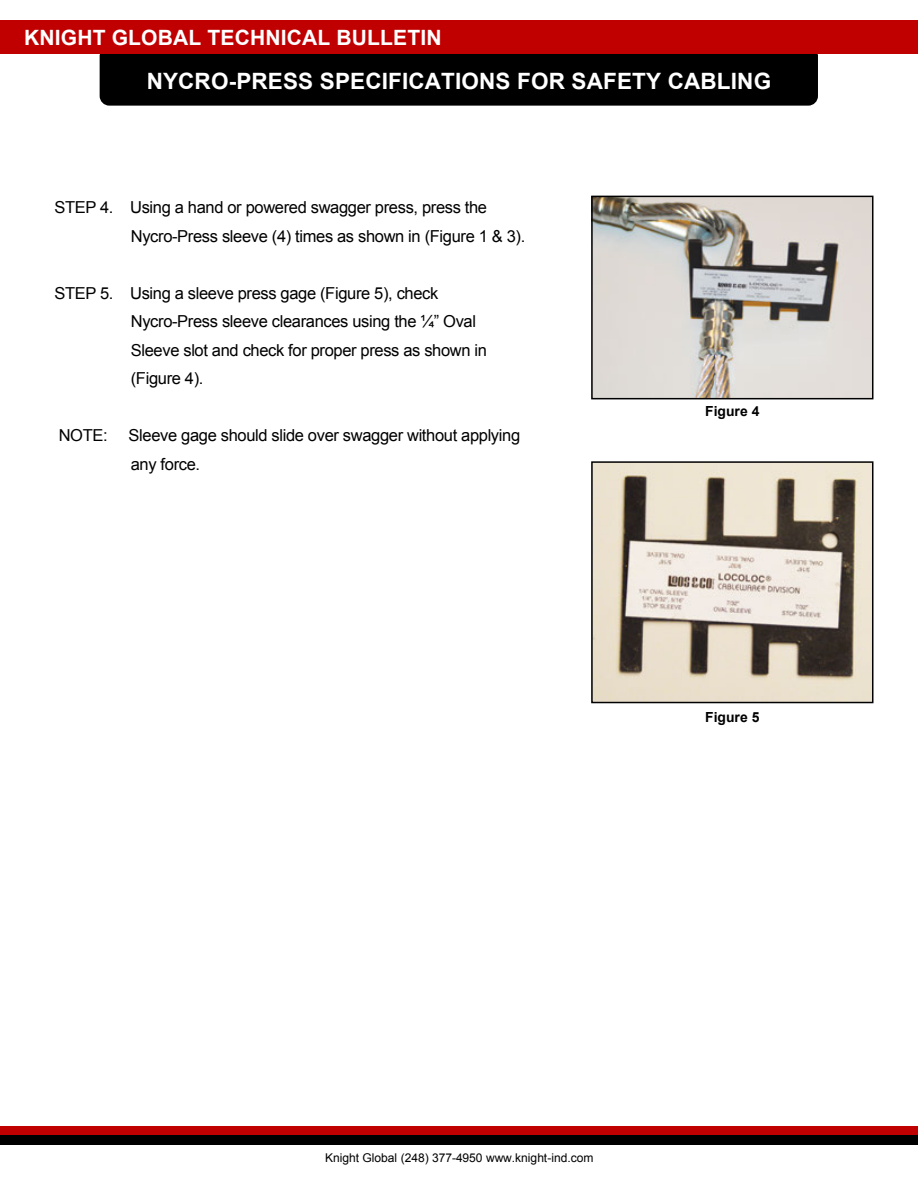
<style>
.page{position:relative;width:918px;height:1188px;background:#fff}
.page>*{position:absolute;margin:0;border:0;box-sizing:border-box;transform-origin:0 0}
.t1{font:700 22.5px "Arial";letter-spacing:.005em;color:#fff}
.t2{font:700 21px "Arial";letter-spacing:.005em;color:#fff}
.t3{font:16.5px/28.5px "Arial";letter-spacing:-.02em;color:#000}
.t4{font:700 13.95px "Arial";color:#000}
.t5{font:12px "Arial";letter-spacing:-.005em;color:#000}
</style>
<div class="page">
<div style="left:99px;top:54px;width:719px;height:52px;background:#000"></div>
<div style="left:0;top:20px;width:918px;height:34px;background:#c00000"></div>
<div style="left:0;top:1126px;width:918px;height:9px;background:#c00000"></div>
<div style="left:0;top:1135px;width:918px;height:10px;background:#000"></div>
<img style="left:594px;top:199px;width:276px;height:197px">
<div style="left:591px;top:196px;width:282px;height:203px;border:2px solid #000"></div>
<img style="left:594px;top:464px;width:276px;height:236px">
<div style="left:591px;top:461px;width:282px;height:242px;border:2px solid #000"></div>
<p class="t2" style="left:24px;top:23px;width:419px">KNIGHT GLOBAL TECHNICAL BULLETIN</p>
<h1 class="t1" style="left:147px;top:66px;width:626px">NYCRO-PRESS SPECIFICATIONS FOR SAFETY CABLING</h1>
<p class="t3" style="left:131px;top:194px;width:396px;text-indent:-76px">STEP 4. Using a hand or powered swagger press, press the<br>Nycro-Press sleeve (4) times as shown in (Figure 1 &amp; 3).</p>
<p class="t3" style="left:131px;top:279px;width:358px;text-indent:-76px">STEP 5. Using a sleeve press gage (Figure 5), check Nycro-Press sleeve clearances using the ¼” Oval Sleeve slot and check for proper press as shown in (Figure 4).</p>
<p class="t3" style="left:59px;top:422px;width:51px">NOTE:</p>
<p class="t3" style="left:129px;top:422px;width:393px">Sleeve gage should slide over swagger without applying any force.</p>
<p class="t4" style="left:705px;top:402px;width:56px">Figure 4</p>
<p class="t4" style="left:705px;top:708px;width:56px">Figure 5</p>
<p class="t5" style="left:325px;top:1150px;width:270px">Knight Global (248) 377-4950 www.knight-ind.com</p>
</div>
